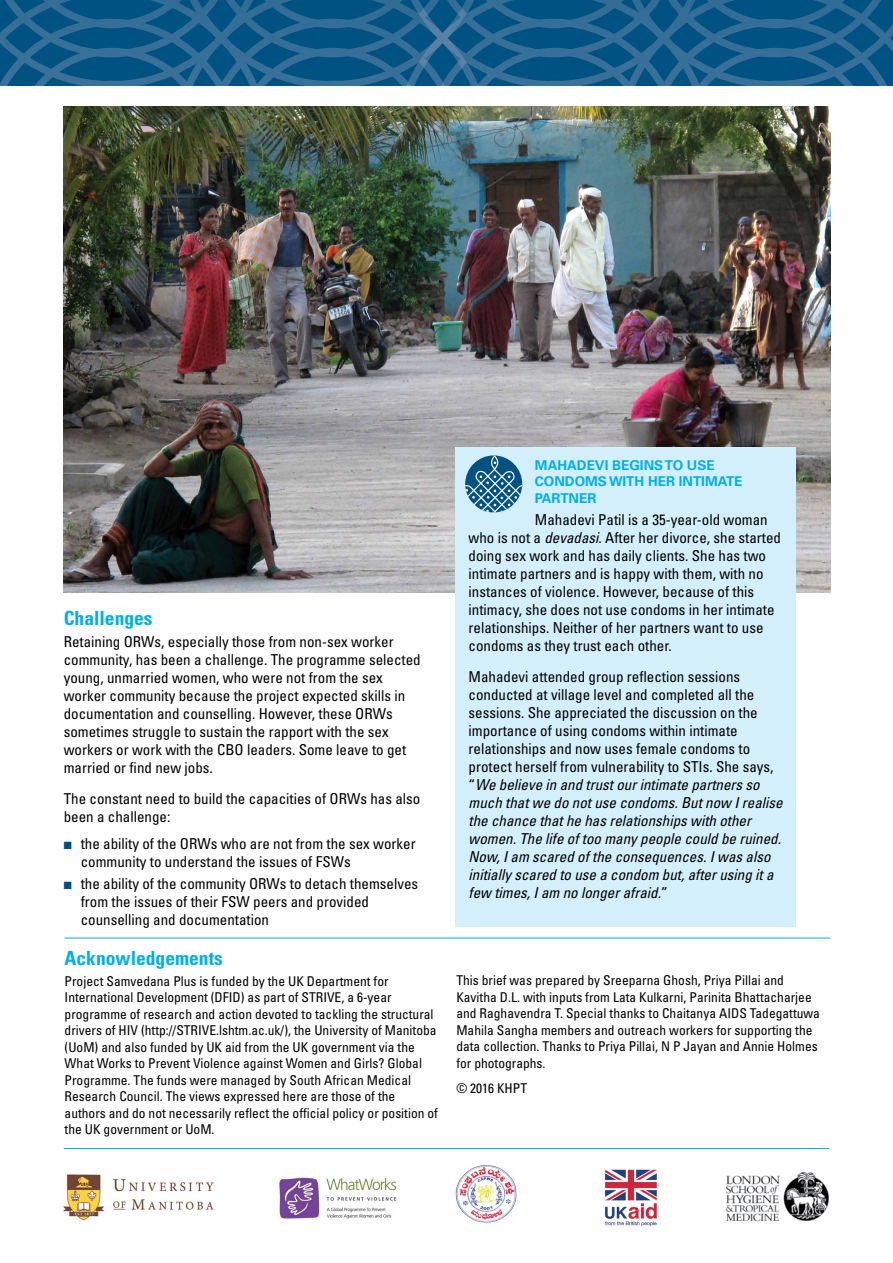
<style>
.page{position:relative;width:893px;height:1263px;background:#fff}
.page>*{position:absolute;margin:0;border:0;box-sizing:border-box;transform-origin:0 0}
.t1{font:700 condensed 19.5px "Univers";color:#00aeef}
.t2{font:condensed 15px/18px "Univers";color:#000}
.t3{font:italic condensed 15px/18px "Univers";color:#000}
.t4{font:condensed 13.5px/16.5px "Univers";color:#000}
.t5{font:700 13.5px/16.5px "Univers";color:#00aeef}
.s1{color:#005282}
.s2{font-style:italic}
.s3{font-style:normal}
</style>
<div class="page">
<img style="left:64px;top:107px;width:766px;height:485px">
<img style="left:725px;top:1171px;width:104px;height:51px">
<img style="left:605px;top:1169px;width:52px;height:57px">
<img style="left:62px;top:1174px;width:152px;height:47px">
<div style="left:456px;top:447px;width:340px;height:480px;background:#d4effc"></div>
<svg style="left:0;top:0;width:893px;height:85px;background:#165d8a"></svg>
<hr style="left:64px;top:1148px;width:765px;height:1px;background:#00aeef">
<hr style="left:65px;top:938px;width:765px;height:1px;background:#00aeef">
<svg style="left:465px;top:456px;width:58px;height:56px"></svg>
<img style="left:279px;top:1177px;width:118px;height:42px">
<img style="left:455px;top:1165px;width:62px;height:58px">
<h1 class="t1" style="left:64px;top:606px;width:90px">Challenges</h1>
<p class="t2" style="left:64px;top:633px;width:71px">Retaining ORW</p>
<p class="t2" style="left:64px;top:633px;width:358px;text-indent:91px">s, especially those from non-sex worker community, has been a challenge. The programme selected young, unmarried women, who were not from the sex worker community because the project expected skills in documentation and counselling. However, these ORW</p>
<p class="t2" style="left:64px;top:705px;width:344px;text-indent:322px">s sometimes struggle to sustain the rapport with the sex workers or work with the CBO leaders. Some leave to get married or find new jobs.</p>
<p class="t2" style="left:64px;top:789px;width:277px">The constant need to build the capacities of ORW</p>
<p class="t2" style="left:360px;top:789px;width:61px">s has also</p>
<p class="t2" style="left:64px;top:807px;width:108px">been a challenge:</p>
<p class="t2" style="left:64px;top:834px;width:128px"><span class="s1">■</span> the ability of the ORW</p>
<p class="t2" style="left:81px;top:834px;width:336px;text-indent:130px">s who are not from the sex worker community to understand the issues of FSWs</p>
<p class="t2" style="left:64px;top:874px;width:197px"><span class="s1">■</span> the ability of the community ORW</p>
<p class="t2" style="left:81px;top:874px;width:339px;text-indent:199px">s to detach themselves from the issues of their FSW peers and provided counselling and documentation</p>
<h1 class="t1" style="left:65px;top:946px;width:160px">Acknowledgements</h1>
<p class="t4" style="left:65px;top:972px;width:325px">Project Samvedana Plus is funded by the UK Department for<br>I nternational Development (DFI D) as part of STRI</p>
<p class="t4" style="left:65px;top:989px;width:370px;text-indent:262px">VE, a 6-year programme of research and action devoted to tackling the structural drivers of HIV (http://STRI</p>
<p class="t4" style="left:65px;top:1022px;width:375px;text-indent:137px">VE.lshtm.ac.uk/), the U niversity of M anitoba (UoM) and also funded by UK aid from the UK government via the What Works to Prevent Violence against Women and Girls? Global Programme. The funds were managed by South African Medical Research Council. The views expressed here are those of the authors and do not necessarily reflect the official policy or position of the UK government or UoM.</p>
<p class="t5" style="left:535px;top:457px;width:209px">MAHADEVI BEGINS TO USE<br>CONDOMS WITH HER INTIMATE<br>PARTNER</p>
<p class="t2" style="left:469px;top:510px;width:314px;text-indent:66px">Mahadevi Patil is a 35-year-old woman who is not a <span class="s2">devadasi</span>. After her divorce, she started doing sex work and has daily clients. She has two intimate partners and is happy with them, with no instances of violence. However, because of this intimacy, she does not use condoms in her intimate relationships. N either of her partners want to use condoms as they trust each other.</p>
<p class="t3" style="left:469px;top:667px;width:316px"><span class="s3">Mahadevi attended group reflection sessions conducted at village level and completed all the sessions. She appreciated the discussion on the importance of using condoms within intimate relationships and now uses female condoms to protect herself from vulnerability to STIs. She says, “</span>We believe in and trust our intimate partners so much that we do not use condoms. But now I realise the chance that he has relationships with other women. The life of too many people could be ruined.<br>Now, I am scared of the consequences. I was also initially scared to use a condom but, after using it a few times, I am no longer afraid.<span class="s3">”</span></p>
<p class="t4" style="left:456px;top:972px;width:365px">This brief was prepared by Sreeparna Ghosh, Priya Pillai and Kavitha D.L. with inputs from Lata Kulkarni, Parinita Bhattacharjee and Raghavendra T. Special thanks to Chaitanya AI DS Tadegattuwa Mahila Sangha members and outreach workers for supporting the data collection. Thanks to Priya Pillai, N P Jayan and Annie Holmes for photographs.</p>
<p class="t4" style="left:456px;top:1079px;width:72px">© 2016 KH PT</p>
</div>
